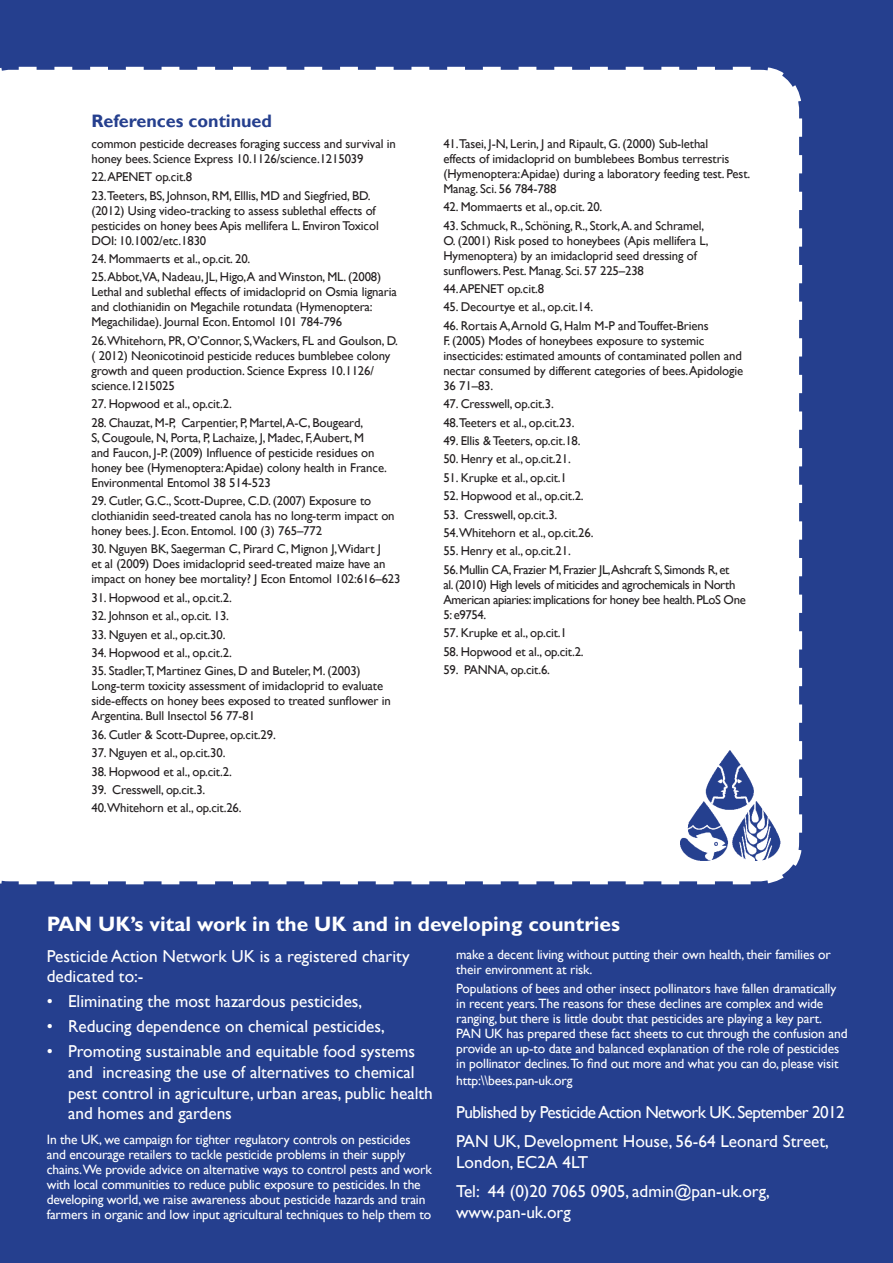
<style>
.page{position:relative;width:893px;height:1263px;background:#253f8e}
.page>*{position:absolute;margin:0;border:0;box-sizing:border-box;transform-origin:0 0}
.Main_text{font:700 21px "Gill Sans";color:#fff}
.subhead2{font:700 18px "Gill Sans";color:#253f8e}
.bullets{font:17.25px/20.7px "Gill Sans";color:#fff}
.Main_text-2{font:17.25px/20.7px "Gill Sans";color:#fff}
.Main_text-3{font:17.25px "Gill Sans";letter-spacing:-.035em;color:#fff}
.Main_text-4{font:13.5px/15px "Gill Sans";letter-spacing:-.01em;color:#fff}
.Main_text-5{font:12.75px/15px "Gill Sans";letter-spacing:-.01em;color:#231f20}
.Main_text-6{font:12.75px/15px "Gill Sans";letter-spacing:-.03em;color:#231f20}
</style>
<div class="page">
<div style="left:0;top:66px;width:803px;height:819px;background:#fff"></div>
<img style="left:681px;top:750px;width:101px;height:111px">
<p class="subhead2" style="left:91px;top:110px;width:182px">References continued</p>
<p class="Main_text-5" style="left:91px;top:136px;width:306px">common pesticide decreases foraging success and survival in honey bees. Science Express 10.1126/science.1215039</p>
<p class="Main_text-5" style="left:91px;top:170px;width:102px">22.APENET op.cit.8</p>
<p class="Main_text-5" style="left:91px;top:188px;width:289px">23.Teeters, BS, Johnson, RM, Elllis, MD and Siegfried, BD. (2012) Using video-tracking to assess sublethal effects of pesticides on honey bees Apis mellifera L. Environ Toxicol DOI: 10.1002/etc.1830</p>
<p class="Main_text-5" style="left:91px;top:251px;width:160px">24. Mommaerts et al., op.cit. 20.</p>
<p class="Main_text-5" style="left:91px;top:270px;width:307px">25.Abbot,VA, Nadeau, JL, Higo,A and Winston, ML. (2008)<br>Lethal and sublethal effects of imidacloprid on Osmia lignaria and clothianidin on Megachile rotundata (Hymenoptera:<br>Megachilidae). Journal Econ. Entomol 101 784-796</p>
<p class="Main_text-5" style="left:91px;top:333px;width:308px">26.Whitehorn, PR, O’Connor, S,Wackers, FL and Goulson, D. ( 2012) Neonicotinoid pesticide reduces bumblebee colony growth and queen production. Science Express 10.1126/ science.1215025</p>
<p class="Main_text-5" style="left:91px;top:397px;width:142px">27. Hopwood et al., op.cit.2.</p>
<p class="Main_text-5" style="left:91px;top:415px;width:297px">28. Chauzat, M-P, Carpentier, P, Martel,A-C, Bougeard,<br>S, Cougoule, N, Porta, P, Lachaize, J, Madec, F,Aubert, M<br>and Faucon, J-P. (2009) Influence of pesticide residues on honey bee (Hymenoptera:Apidae) colony health in France.<br>Environmental Entomol 38 514-523</p>
<p class="Main_text-5" style="left:91px;top:493px;width:305px">29. Cutler, G.C., Scott-Dupree, C.D. (2007) Exposure to clothianidin seed-treated canola has no long-term impact on honey bees. J. Econ. Entomol. 100 (3) 765–772</p>
<p class="Main_text-5" style="left:91px;top:542px;width:311px">30. Nguyen BK, Saegerman C, Pirard C, Mignon J,Widart J<br>et al (2009) Does imidacloprid seed-treated maize have an impact on honey bee mortality? J Econ Entomol 102:616–623</p>
<p class="Main_text-5" style="left:91px;top:590px;width:142px">31. Hopwood et al., op.cit.2.</p>
<p class="Main_text-5" style="left:91px;top:609px;width:139px">32. Johnson et al., op.cit. 13.</p>
<p class="Main_text-5" style="left:91px;top:627px;width:136px">33. Nguyen et al., op.cit.30.</p>
<p class="Main_text-5" style="left:91px;top:645px;width:142px">34. Hopwood et al., op.cit.2.</p>
<p class="Main_text-5" style="left:91px;top:664px;width:301px">35. Stadler,T, Martinez Gines, D and Buteler, M. (2003)<br>Long-term toxicity assessment of imidacloprid to evaluate side-effects on honey bees exposed to treated sunflower in Argentina. Bull Insectol 56 77-81</p>
<p class="Main_text-5" style="left:91px;top:727px;width:186px">36. Cutler &amp; Scott-Dupree, op.cit.29.</p>
<p class="Main_text-5" style="left:91px;top:746px;width:136px">37. Nguyen et al., op.cit.30.</p>
<p class="Main_text-5" style="left:91px;top:764px;width:142px">38. Hopwood et al., op.cit.2.</p>
<p class="Main_text-5" style="left:91px;top:782px;width:115px">39. Cresswell, op.cit.3.</p>
<p class="Main_text-5" style="left:91px;top:801px;width:152px">40.Whitehorn et al., op.cit.26.</p>
<p class="Main_text-5" style="left:443px;top:136px;width:308px">41.Tasei, J-N, Lerin, J and Ripault, G. (2000) Sub-lethal<br>effects of imidacloprid on bumblebees Bombus terrestris (Hymenoptera:Apidae) during a laboratory feeding test. Pest.<br>Manag. Sci. 56 784-788</p>
<p class="Main_text-5" style="left:443px;top:200px;width:160px">42. Mommaerts et al., op.cit. 20.</p>
<p class="Main_text-5" style="left:443px;top:218px;width:267px">43. Schmuck, R., Schöning, R., Stork,A. and Schramel, O. (2001) Risk posed to honeybees (Apis mellifera L, Hymenoptera) by an imidacloprid seed dressing of sunflowers. Pest. Manag. Sci. 57 225–238</p>
<p class="Main_text-5" style="left:443px;top:281px;width:102px">44.APENET op.cit.8</p>
<p class="Main_text-5" style="left:443px;top:300px;width:151px">45. Decourtye et al., op.cit.14.</p>
<p class="Main_text-5" style="left:443px;top:318px;width:301px">46. Rortais A,Arnold G, Halm M-P and Touffet-Briens<br>F. (2005) Modes of honeybees exposure to systemic insecticides: estimated amounts of contaminated pollen and nectar consumed by different categories of bees.Apidologie 36 71–83.</p>
<p class="Main_text-5" style="left:443px;top:397px;width:112px">47. Cresswell, op.cit.3.</p>
<p class="Main_text-5" style="left:443px;top:415px;width:133px">48.Teeters et al., op.cit.23.</p>
<p class="Main_text-5" style="left:443px;top:433px;width:139px">49. Ellis &amp; Teeters, op.cit.18.</p>
<p class="Main_text-5" style="left:443px;top:452px;width:129px">50. Henry et al., op.cit.21.</p>
<p class="Main_text-5" style="left:443px;top:470px;width:125px">51. Krupke et al., op.cit.1</p>
<p class="Main_text-5" style="left:443px;top:489px;width:142px">52. Hopwood et al., op.cit.2.</p>
<p class="Main_text-5" style="left:443px;top:507px;width:115px">53. Cresswell, op.cit.3.</p>
<p class="Main_text-5" style="left:443px;top:525px;width:152px">54.Whitehorn et al., op.cit.26.</p>
<p class="Main_text-5" style="left:443px;top:544px;width:129px">55. Henry et al., op.cit.21.</p>
<p class="Main_text-6" style="left:443px;top:562px;width:304px">56. Mullin CA, Frazier M, Frazier JL,Ashcraft S, Simonds R, et<br>al. (2010) High levels of miticides and agrochemicals in North American apiaries: implications for honey bee health. PLoS One 5: e9754.</p>
<p class="Main_text-5" style="left:443px;top:626px;width:125px">57. Krupke et al., op.cit.1</p>
<p class="Main_text-5" style="left:443px;top:644px;width:142px">58. Hopwood et al., op.cit.2.</p>
<p class="Main_text-5" style="left:443px;top:662px;width:108px">59. PANNA, op.cit.6.</p>
<p class="Main_text" style="left:47px;top:911px;width:575px">PAN UK’s vital work in the UK and in developing countries</p>
<p class="Main_text-2" style="left:47px;top:946px;width:364px">Pesticide Action Network UK is a registered charity dedicated to:-</p>
<p class="bullets" style="left:47px;top:991px;width:317px">• Eliminating the most hazardous pesticides,</p>
<p class="bullets" style="left:47px;top:1016px;width:340px">• Reducing dependence on chemical pesticides,</p>
<p class="bullets" style="left:68px;top:1041px;width:366px;text-indent:-21px">• Promoting sustainable and equitable food systems and increasing the use of alternatives to chemical pest control in agriculture, urban areas, public health and homes and gardens</p>
<p class="Main_text-4" style="left:47px;top:1132px;width:387px">In the UK, we campaign for tighter regulatory controls on pesticides and encourage retailers to tackle pesticide problems in their supply chains.We provide advice on alternative ways to control pests and work with local communities to reduce public exposure to pesticides. In the developing world, we raise awareness about pesticide hazards and train farmers in organic and low input agricultural techniques to help them to</p>
<p class="Main_text-4" style="left:456px;top:947px;width:376px">make a decent living without putting their own health, their families or their environment at risk.</p>
<p class="Main_text-4" style="left:456px;top:981px;width:393px">Populations of bees and other insect pollinators have fallen dramatically in recent years.The reasons for these declines are complex and wide ranging, but there is little doubt that pesticides are playing a key part.<br>PAN UK has prepared these fact sheets to cut through the confusion and provide an up-to date and balanced explanation of the role of pesticides in pollinator declines.To find out more and what you can do, please visit http:\\bees.pan-uk.org</p>
<p class="Main_text-3" style="left:456px;top:1102px;width:390px">Published by Pesticide Action Network UK. September 2012</p>
<p class="Main_text-2" style="left:456px;top:1131px;width:374px">PAN UK, Development House, 56-64 Leonard Street,<br>London, EC2A 4LT</p>
<p class="Main_text-2" style="left:456px;top:1181px;width:315px">Tel: 44 (0)20 7065 0905, admin@pan-uk.org, www.pan-uk.org</p>
</div>
